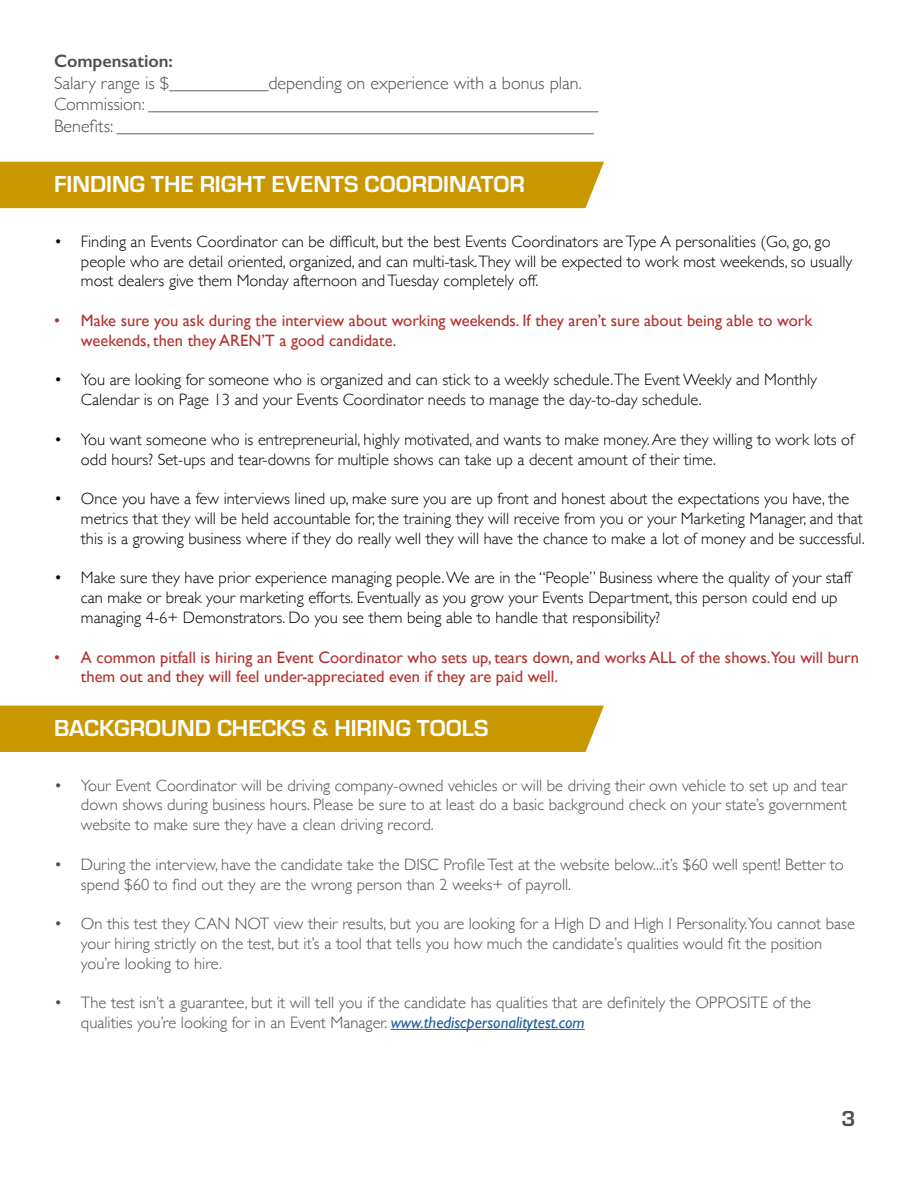
<style>
.page{position:relative;width:918px;height:1188px;background:#fff}
.page>*{position:absolute;margin:0;border:0;box-sizing:border-box;transform-origin:0 0}
.t1{font:700 24px "Eurostile";color:#fff}
.t2{font:700 22.5px "Eurostile";color:#4a4f55}
.t3{font:300 18px/21.6px "Gill Sans";color:#484f55}
.t4{font:600 18px "Gill Sans";color:#484f55}
.t5{font:300 16.5px/19.8px "Gill Sans";color:#000}
.t6{font:300 16.5px/19.8px "Gill Sans";color:#4a4f55}
.t7{font:16.5px/19.8px "Gill Sans";color:#b3322f}
.s1{font-weight:400;font-style:italic;color:#215e9e}
</style>
<div class="page">
<div style="left:0;top:162px;width:604px;height:46px;background:#c99700"></div>
<div style="left:0;top:706px;width:604px;height:46px;background:#c99700"></div>
<hr style="left:391px;top:1029px;width:194px;height:1px;background:#215e9e">
<p class="t4" style="left:54px;top:50px;width:121px">Compensation:</p>
<p class="t3" style="left:54px;top:71px;width:546px">Salary range is $___________depending on experience with a bonus plan.<br>Commission: __________________________________________________<br>Benefits: _____________________________________________________</p>
<h1 class="t1" style="left:54px;top:167px;width:473px">FINDING THE RIGHT EVENTS COORDINATOR</h1>
<p class="t5" style="left:81px;top:231px;width:773px;text-indent:-27px">• Finding an Events Coordinator can be difficult, but the best Events Coordinators are Type A personalities (Go, go, go people who are detail oriented, organized, and can multi-task.They will be expected to work most weekends, so usually most dealers give them Monday afternoon and Tuesday completely off.</p>
<p class="t7" style="left:81px;top:310px;width:733px;text-indent:-27px">• Make sure you ask during the interview about working weekends. If they aren’t sure about being able to work weekends, then they AREN’T a good candidate.</p>
<p class="t5" style="left:81px;top:369px;width:738px;text-indent:-27px">• You are looking for someone who is organized and can stick to a weekly schedule.The Event Weekly and Monthly<br>Calendar is on Page 13 and your Events Coordinator needs to manage the day-to-day schedule.</p>
<p class="t5" style="left:81px;top:429px;width:775px;text-indent:-27px">• You want someone who is entrepreneurial, highly motivated, and wants to make money. Are they willing to work lots of odd hours? Set-ups and tear-downs for multiple shows can take up a decent amount of their time.</p>
<p class="t5" style="left:81px;top:488px;width:785px;text-indent:-27px">• Once you have a few interviews lined up, make sure you are up front and honest about the expectations you have, the metrics that they will be held accountable for, the training they will receive from you or your Marketing Manager, and that this is a growing business where if they do really well they will have the chance to make a lot of money and be successful.</p>
<p class="t5" style="left:81px;top:567px;width:772px;text-indent:-27px">• Make sure they have prior experience managing people. We are in the “People” Business where the quality of your staff can make or break your marketing efforts. Eventually as you grow your Events Department, this person could end up managing 4-6+ Demonstrators. Do you see them being able to handle that responsibility?</p>
<p class="t7" style="left:81px;top:647px;width:779px;text-indent:-27px">• A common pitfall is hiring an Event Coordinator who sets up, tears down, and works ALL of the shows.You will burn them out and they will feel under-appreciated even if they are paid well.</p>
<h1 class="t1" style="left:54px;top:711px;width:436px">BACKGROUND CHECKS &amp; HIRING TOOLS</h1>
<p class="t6" style="left:81px;top:775px;width:768px;text-align:justify;text-indent:-27px">• Your Event Coordinator will be driving company-owned vehicles or will be driving their own vehicle to set up and tear down shows during business hours. Please be sure to at least do a basic background check on your state’s government website to make sure they have a clean driving record.</p>
<p class="t6" style="left:81px;top:854px;width:764px;text-indent:-27px">• During the interview, have the candidate take the DISC Profile Test at the website below...it’s $60 well spent! Better to spend $60 to find out they are the wrong person than 2 weeks+ of payroll.</p>
<p class="t6" style="left:81px;top:913px;width:776px;text-indent:-27px">• On this test they CAN NOT view their results, but you are looking for a High D and High I Personality.You cannot base your hiring strictly on the test, but it’s a tool that tells you how much the candidate’s qualities would fit the position you’re looking to hire.</p>
<p class="t6" style="left:81px;top:992px;width:732px;text-indent:-27px">• The test isn’t a guarantee, but it will tell you if the candidate has qualities that are definitely the OPPOSITE of the qualities you’re looking for in an Event Manager. <span class="s1">www.thediscpersonalitytest.com</span></p>
<h2 class="t2" style="left:842px;top:1102px;width:16px">3</h2>
</div>
